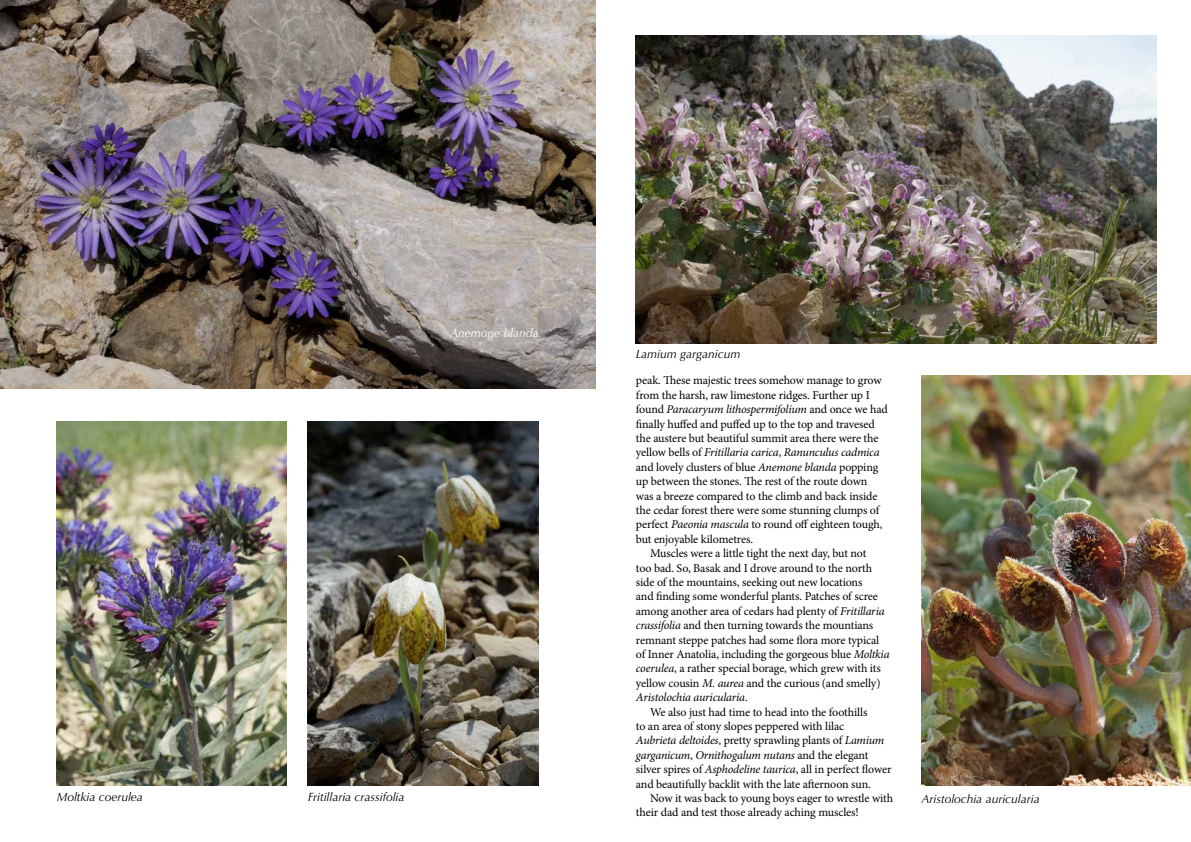
<style>
.page{position:relative;width:1191px;height:842px;background:#fff}
.page>*{position:absolute;margin:0;border:0;box-sizing:border-box;transform-origin:0 0}
.t1{font:12px "Minion Pro";letter-spacing:-.015em;color:#000}
.t2{font:italic 12px "Minion Pro";letter-spacing:-.015em;color:#000}
.t3{font:italic 12px "Optima";color:#000}
.t4{font:italic 12px "Optima";color:#fff}
.s1{font-style:normal}
.s2{font-style:italic}
</style>
<div class="page">
<img style="left:921px;top:376px;width:270px;height:409px">
<img style="left:308px;top:421px;width:231px;height:364px">
<img style="left:636px;top:35px;width:521px;height:308px">
<img style="left:0;top:0;width:595px;height:388px">
<img style="left:57px;top:421px;width:229px;height:364px">
<p class="t4" style="left:450px;top:326px;width:90px">Anemone blanda</p>
<p class="t3" style="left:636px;top:347px;width:106px">Lamium garganicum</p>
<p class="t1" style="left:636px;top:372px;width:247px">peak. These majestic trees somehow manage to grow</p>
<p class="t1" style="left:636px;top:387px;width:235px">from the harsh, raw limestone ridges. Further up I</p>
<p class="t2" style="left:636px;top:401px;width:253px"><span class="s1">found</span> Paracaryum lithospermifolium <span class="s1">and once we had</span></p>
<p class="t1" style="left:636px;top:416px;width:240px">finally huffed and puffed up to the top and travesed</p>
<p class="t1" style="left:636px;top:430px;width:244px">the austere but beautiful summit area there were the</p>
<p class="t2" style="left:636px;top:444px;width:245px"><span class="s1">yellow bells of</span> Fritillaria carica<span class="s1">,</span> Ranunculus cadmica</p>
<p class="t1" style="left:636px;top:459px;width:244px">and lovely clusters of blue <span class="s2">Anemone blanda</span> popping</p>
<p class="t1" style="left:636px;top:473px;width:233px">up between the stones. The rest of the route down</p>
<p class="t1" style="left:636px;top:488px;width:243px">was a breeze compared to the climb and back inside</p>
<p class="t1" style="left:636px;top:502px;width:245px">the cedar forest there were some stunning clumps of</p>
<p class="t1" style="left:636px;top:516px;width:248px">perfect <span class="s2">Paeonia mascula</span> to round off eighteen tough,</p>
<p class="t1" style="left:636px;top:531px;width:119px">but enjoyable kilometres.</p>
<p class="t1" style="left:650px;top:545px;width:218px">Muscles were a little tight the next day, but not</p>
<p class="t1" style="left:636px;top:560px;width:238px">too bad. So, Basak and I drove around to the north</p>
<p class="t1" style="left:636px;top:574px;width:228px">side of the mountains, seeking out new locations</p>
<p class="t1" style="left:636px;top:588px;width:244px">and finding some wonderful plants. Patches of scree</p>
<p class="t1" style="left:636px;top:603px;width:250px">among another area of cedars had plenty of <span class="s2">Fritillaria</span></p>
<p class="t1" style="left:636px;top:617px;width:239px"><span class="s2">crassifolia</span> and then turning towards the mountians</p>
<p class="t1" style="left:636px;top:632px;width:245px">remnant steppe patches had some flora more typical</p>
<p class="t1" style="left:636px;top:646px;width:255px">of Inner Anatolia, including the gorgeous blue <span class="s2">Moltkia</span></p>
<p class="t1" style="left:636px;top:660px;width:246px"><span class="s2">coerulea</span>, a rather special borage, which grew with its</p>
<p class="t1" style="left:636px;top:675px;width:246px">yellow cousin <span class="s2">M. aurea</span> and the curious (and smelly)</p>
<p class="t2" style="left:636px;top:689px;width:113px">Aristolochia auricularia<span class="s1">.</span></p>
<p class="t1" style="left:650px;top:704px;width:219px">We also just had time to head into the foothills</p>
<p class="t1" style="left:636px;top:718px;width:210px">to an area of stony slopes peppered with lilac</p>
<p class="t1" style="left:636px;top:732px;width:250px"><span class="s2">Aubrieta deltoides</span>, pretty sprawling plants of <span class="s2">Lamium</span></p>
<p class="t2" style="left:636px;top:747px;width:234px">garganicum<span class="s1">,</span> Ornithogalum nutans <span class="s1">and the elegant</span></p>
<p class="t1" style="left:636px;top:761px;width:257px">silver spires of <span class="s2">Asphodeline taurica</span>, all in perfect flower</p>
<p class="t1" style="left:636px;top:776px;width:236px">and beautifully backlit with the late afternoon sun.</p>
<p class="t1" style="left:650px;top:790px;width:245px">Now it was back to young boys eager to wrestle with</p>
<p class="t1" style="left:636px;top:804px;width:224px">their dad and test those already aching muscles!</p>
<p class="t3" style="left:57px;top:790px;width:88px">Moltkia coerulea</p>
<p class="t3" style="left:308px;top:790px;width:98px">Fritillaria crassifolia</p>
<p class="t3" style="left:921px;top:792px;width:120px">Aristolochia auricularia</p>
</div>
